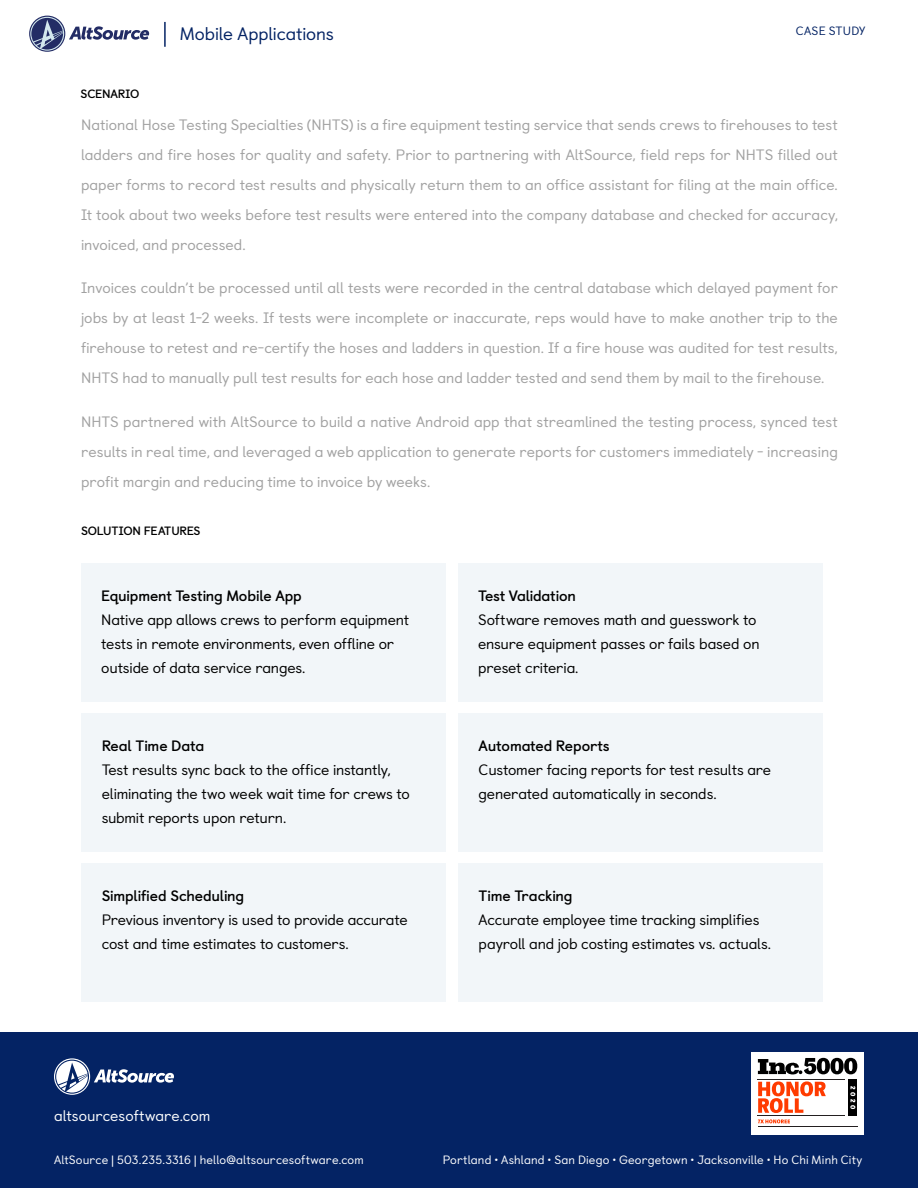
<style>
.page{position:relative;width:918px;height:1188px;background:#fff}
.page>*{position:absolute;margin:0;border:0;box-sizing:border-box;transform-origin:0 0}
.t1{font:18px "Castledown";letter-spacing:-.005em;color:#042364}
.t2{font:15px/30px "Castledown";color:#a1a1a1;text-align:justify}
.t3{font:15px/24px "Castledown";letter-spacing:-.01em;color:#000}
.t4{font:700 15px "Castledown";letter-spacing:-.01em;color:#000}
.t5{font:15px "Castledown";color:#fff}
.t6{font:12px "Castledown";letter-spacing:.01em;color:#fff}
.t7{font:700 12px "Castledown";letter-spacing:-.015em;color:#000}
.t8{font:12px "Castledown";letter-spacing:.015em;color:#042364}
</style>
<div class="page">
<div style="left:0;top:1032px;width:918px;height:156px;background:#042364"></div>
<div style="left:752px;top:1052px;width:112px;height:83px;background:#fff"></div>
<svg style="left:758px;top:1058px;width:99px;height:16px"></svg>
<hr style="left:758px;top:1127px;width:100px;height:1px;background:#231f20">
<div style="left:849px;top:1079px;width:8px;height:37px;background:#000"></div>
<hr style="left:758px;top:1079px;width:87px;height:1px;background:#231f20">
<hr style="left:758px;top:1115px;width:87px;height:1px;background:#231f20">
<svg style="left:758px;top:1081px;width:68px;height:32px"></svg>
<svg style="left:850px;top:1086px;width:5px;height:23px"></svg>
<svg style="left:758px;top:1119px;width:32px;height:4px"></svg>
<svg style="left:54px;top:1058px;width:120px;height:37px"></svg>
<div style="left:81px;top:563px;width:365px;height:138px;background:#f2f6f9"></div>
<div style="left:458px;top:563px;width:365px;height:138px;background:#f2f6f9"></div>
<div style="left:81px;top:713px;width:365px;height:139px;background:#f2f6f9"></div>
<div style="left:458px;top:713px;width:365px;height:139px;background:#f2f6f9"></div>
<div style="left:81px;top:864px;width:365px;height:138px;background:#f2f6f9"></div>
<div style="left:458px;top:864px;width:365px;height:138px;background:#f2f6f9"></div>
<hr style="left:164px;top:22px;width:2px;height:25px;background:#042364">
<svg style="left:29px;top:16px;width:120px;height:36px"></svg>
<p class="t1" style="left:180px;top:19px;width:156px">Mobile Applications</p>
<p class="t8" style="left:796px;top:21px;width:71px">CASE STUDY</p>
<p class="t7" style="left:80px;top:85px;width:60px">SCENARIO</p>
<p class="t2" style="left:81px;top:108px;width:758px">National Hose Testing Specialties (NHTS) is a fire equipment testing service that sends crews to firehouses to test ladders and fire hoses for quality and safety. Prior to partnering with AltSource, field reps for NHTS filled out paper forms to record test results and physically return them to an office assistant for filing at the main office.<br>It took about two weeks before test results were entered into the company database and checked for accuracy, invoiced, and processed.</p>
<p class="t2" style="left:81px;top:272px;width:758px">Invoices couldn’t be processed until all tests were recorded in the central database which delayed payment for jobs by at least 1-2 weeks. If tests were incomplete or inaccurate, reps would have to make another trip to the firehouse to retest and re-certify the hoses and ladders in question. If a fire house was audited for test results, NHTS had to manually pull test results for each hose and ladder tested and send them by mail to the firehouse.</p>
<p class="t2" style="left:81px;top:405px;width:758px">NHTS partnered with AltSource to build a native Android app that streamlined the testing process, synced test results in real time, and leveraged a web application to generate reports for customers immediately - increasing profit margin and reducing time to invoice by weeks.</p>
<p class="t7" style="left:81px;top:521px;width:121px">SOLUTION FEATURES</p>
<p class="t4" style="left:101px;top:584px;width:202px">Equipment Testing Mobile App</p>
<p class="t3" style="left:101px;top:606px;width:310px">Native app allows crews to perform equipment tests in remote environments, even offline or outside of data service ranges.</p>
<p class="t4" style="left:102px;top:734px;width:104px">Real Time Data</p>
<p class="t3" style="left:102px;top:757px;width:310px">Test results sync back to the office instantly, eliminating the two week wait time for crews to submit reports upon return.</p>
<p class="t4" style="left:102px;top:884px;width:144px">Simplified Scheduling</p>
<p class="t3" style="left:102px;top:907px;width:308px">Previous inventory is used to provide accurate cost and time estimates to customers.</p>
<p class="t4" style="left:478px;top:584px;width:99px">Test Validation</p>
<p class="t3" style="left:478px;top:606px;width:283px">Software removes math and guesswork to ensure equipment passes or fails based on preset criteria.</p>
<p class="t4" style="left:479px;top:734px;width:133px">Automated Reports</p>
<p class="t3" style="left:479px;top:757px;width:294px">Customer facing reports for test results are generated automatically in seconds.</p>
<p class="t4" style="left:479px;top:884px;width:96px">Time Tracking</p>
<p class="t3" style="left:479px;top:907px;width:294px">Accurate employee time tracking simplifies payroll and job costing estimates vs. actuals.</p>
<p class="t5" style="left:54px;top:1104px;width:158px">altsourcesoftware.com</p>
<p class="t6" style="left:54px;top:1150px;width:311px">AltSource | 503.235.3316 | hello@altsourcesoftware.com</p>
<p class="t6" style="left:443px;top:1150px;width:421px">Portland • Ashland • San Diego • Georgetown • Jacksonville • Ho Chi Minh City</p>
</div>
